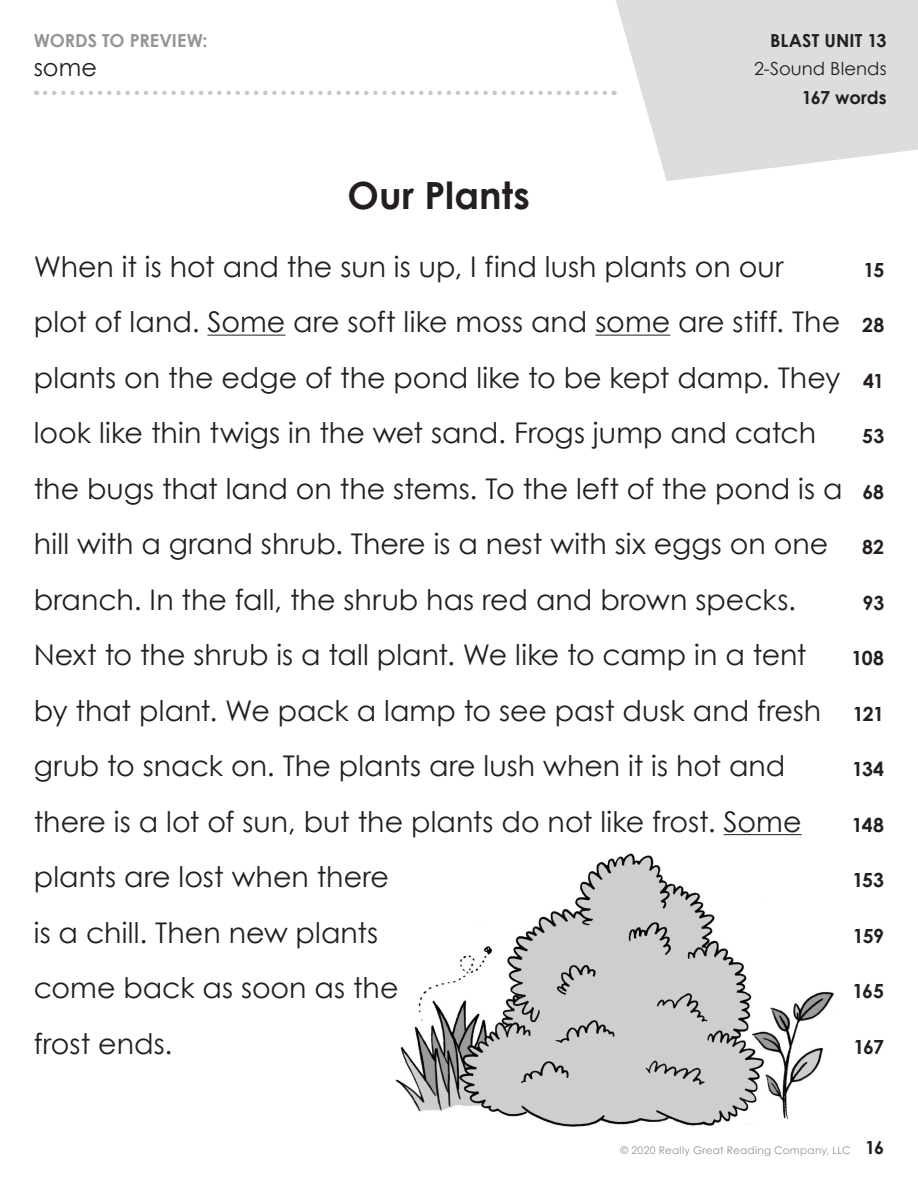
<style>
.page{position:relative;width:918px;height:1188px;background:#fff}
.page>*{position:absolute;margin:0;border:0;box-sizing:border-box;transform-origin:0 0}
.t1{font:700 37.5px "Century Gothic";color:#231f20}
.t2{font:28.5px/55.5px "Century Gothic";color:#231f20}
.Header_2{font:24px "Century Gothic";color:#231f20}
.t3{font:700 19.5px "Century Gothic";letter-spacing:-.02em;color:#231f20}
.Header_2-2{font:700 18px "Century Gothic";color:#939598}
.Header_2-3{font:18px "Century Gothic";letter-spacing:.005em;color:#231f20}
.Header_2-4{font:700 18px "Century Gothic";letter-spacing:.005em;color:#231f20}
.Header_2-5{font:700 18px "Century Gothic";letter-spacing:-.015em;color:#231f20}
.t4{font:10.5px "RGR Century Gothic";letter-spacing:.025em;color:#939598}
.s1{font-weight:700;font-size:18px;color:#231f20}
</style>
<div class="page">
<svg style="left:616px;top:0;width:302px;height:181px;fill:#dcdddf"></svg>
<svg style="left:45px;top:91px;width:570px;height:4px"></svg>
<img style="left:395px;top:853px;width:439px;height:274px">
<hr style="left:207px;top:335px;width:78px;height:1px;background:#231f20">
<hr style="left:595px;top:335px;width:75px;height:1px;background:#231f20">
<hr style="left:724px;top:834px;width:78px;height:1px;background:#231f20">
<p class="Header_2-2" style="left:34px;top:29px;width:175px">WORDS TO PREVIEW:</p>
<p class="Header_2" style="left:34px;top:52px;width:65px">some</p>
<p class="t1" style="left:348px;top:172px;width:184px">Our Plants</p>
<p class="Header_2-4" style="left:770px;top:29px;width:118px">BLAST UNIT 13</p>
<p class="Header_2-3" style="left:754px;top:58px;width:134px">2-Sound Blends</p>
<p class="Header_2-5" style="left:802px;top:86px;width:86px">167 words</p>
<p class="t2" style="left:34px;top:238px;width:810px">When it is hot and the sun is up, I find lush plants on our plot of land. Some are soft like moss and some are stiff. The plants on the edge of the pond like to be kept damp. They look like thin twigs in the wet sand. Frogs jump and catch the bugs that land on the stems. To the left of the pond is a hill with a grand shrub. There is a nest with six eggs on one branch. In the fall, the shrub has red and brown specks.<br>Next to the shrub is a tall plant. We like to camp in a tent by that plant. We pack a lamp to see past dusk and fresh grub to snack on. The plants are lush when it is hot and there is a lot of sun, but the plants do not like frost. Some plants are lost when there<br>is a chill. Then new plants<br>come back as soon as the<br>frost ends.</p>
<p class="t3" style="left:863px;top:258px;width:22px">15</p>
<p class="t3" style="left:862px;top:313px;width:24px">28</p>
<p class="t3" style="left:863px;top:369px;width:23px">41</p>
<p class="t3" style="left:862px;top:424px;width:24px">53</p>
<p class="t3" style="left:862px;top:480px;width:23px">68</p>
<p class="t3" style="left:862px;top:535px;width:23px">82</p>
<p class="t3" style="left:863px;top:591px;width:23px">93</p>
<p class="t3" style="left:852px;top:646px;width:34px">108</p>
<p class="t3" style="left:853px;top:702px;width:33px">121</p>
<p class="t3" style="left:852px;top:757px;width:34px">134</p>
<p class="t3" style="left:852px;top:813px;width:34px">148</p>
<p class="t3" style="left:852px;top:868px;width:33px">153</p>
<p class="t3" style="left:853px;top:924px;width:33px">159</p>
<p class="t3" style="left:853px;top:979px;width:33px">165</p>
<p class="t3" style="left:854px;top:1035px;width:32px">167</p>
<p class="t4" style="left:621px;top:1144px;width:265px">© 2020 Really Great Reading Company, LLC <span class="s1">16</span></p>
</div>
